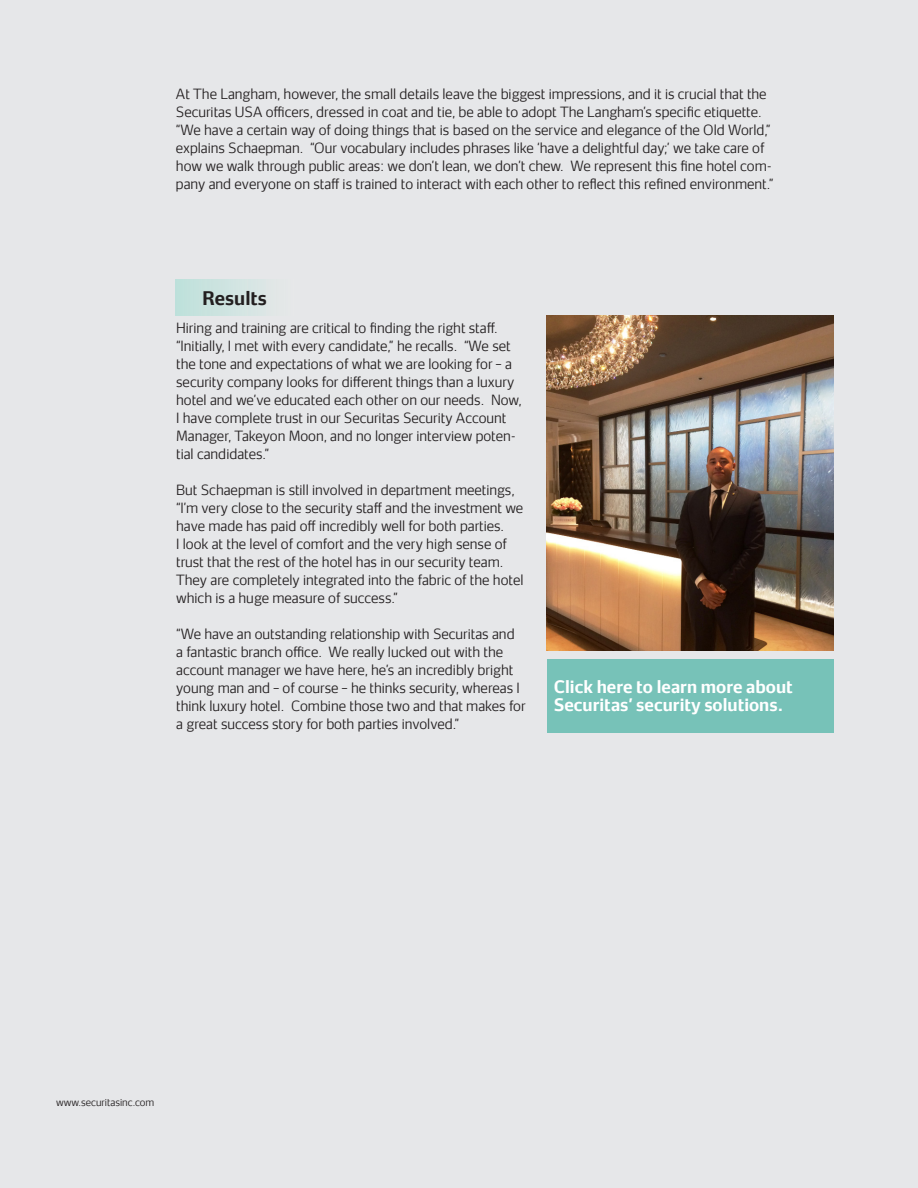
<style>
.page{position:relative;width:918px;height:1188px;background:#e6e7e9}
.page>*{position:absolute;margin:0;border:0;box-sizing:border-box;transform-origin:0 0}
.t1{font:700 18px "Securitas Sans TT";color:#231f20}
.t2{font:700 16.5px/18px "Securitas Sans TT";color:#fff}
.t3{font:300 13.5px/18px "Securitas Sans TT";color:#231f20}
.t4{font:300 9.75px "Securitas Sans TT";color:#231f20}
</style>
<div class="page">
<div style="left:176px;top:280px;width:117px;height:36px;background:linear-gradient(to right,#bde1db,#e6e8e9)"></div>
<img style="left:547px;top:316px;width:286px;height:334px">
<div style="left:547px;top:659px;width:286px;height:73px;background:#77c2b8"></div>
<p class="t3" style="left:176px;top:83px;width:599px">At The Langham, however, the small details leave the biggest impressions, and it is crucial that the Securitas USA officers, dressed in coat and tie, be able to adopt The Langham’s specific etiquette. “We have a certain way of doing things that is based on the service and elegance of the Old World,” explains Schaepman. “Our vocabulary includes phrases like ‘have a delightful day;’ we take care of how we walk through public areas: we don’t lean, we don’t chew. We represent this fine hotel com&shy;pany and everyone on staff is trained to interact with each other to reflect this refined environment.”</p>
<p class="t1" style="left:202px;top:283px;width:66px">Results</p>
<p class="t3" style="left:176px;top:317px;width:347px">Hiring and training are critical to finding the right staff. “Initially, I met with every candidate,” he recalls. “We set the tone and expectations of what we are looking for – a security company looks for different things than a luxury hotel and we’ve educated each other on our needs. Now, I have complete trust in our Securitas Security Account Manager, Takeyon Moon, and no longer interview poten&shy;tial candidates.”</p>
<p class="t3" style="left:176px;top:479px;width:349px">But Schaepman is still involved in department meetings, “I’m very close to the security staff and the investment we have made has paid off incredibly well for both parties.<br>I look at the level of comfort and the very high sense of trust that the rest of the hotel has in our security team.<br>They are completely integrated into the fabric of the hotel which is a huge measure of success.”</p>
<p class="t3" style="left:176px;top:623px;width:351px">“We have an outstanding relationship with Securitas and<br>a fantastic branch office. We really lucked out with the account manager we have here, he’s an incredibly bright young man and – of course – he thinks security, whereas I think luxury hotel. Combine those two and that makes for a great success story for both parties involved.”</p>
<p class="t2" style="left:554px;top:676px;width:241px">Click here to learn more about<br>Securitas’ security solutions.</p>
<p class="t4" style="left:56px;top:1094px;width:100px">www.securitasinc.com</p>
</div>
